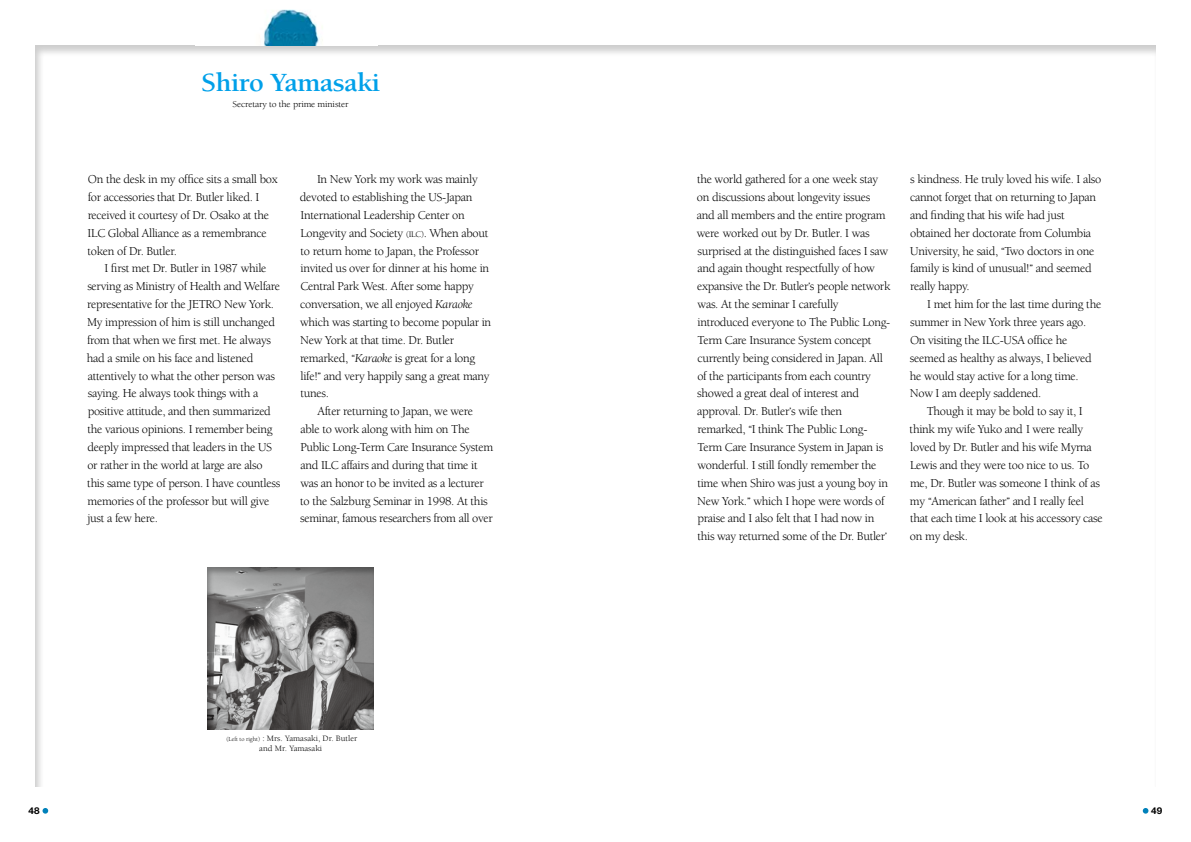
<style>
.page{position:relative;width:1191px;height:842px;background:#fff}
.page>*{position:absolute;margin:0;border:0;box-sizing:border-box;transform-origin:0 0}
.t1{font:700 26.9px "Berkeley";letter-spacing:-.015em;color:#00a0e9;scale:1.05 1}
.t2{font:12.4px/17.9px "Berkeley";letter-spacing:-.025em;color:#000}
.t3{font:700 9.4px "Helvetica Neue";color:#000;scale:1.05 1}
.t4{font:9.3px "Berkeley";letter-spacing:-.015em;color:#000;scale:1.05 1}
.t5{font:8.4px/10.6px "Berkeley";color:#000;text-align:center;scale:1.05 1}
.s1{font-size:8.7px}
.s2{font-style:italic}
.s3{font-family:"Ryumin Pr 6 N";font-size:9.9px}
.s4{font-size:6.2px}
</style>
<div class="page">
<svg style="left:43px;top:808px;width:5px;height:6px"></svg>
<svg style="left:1142px;top:808px;width:6px;height:6px"></svg>
<div style="left:206px;top:566px;width:167px;height:163px;background:#000;opacity:.3"></div>
<img style="left:264px;top:9px;width:55px;height:36px">
<h1 class="t1" style="left:201px;top:68px;width:172px">Shiro Yamasaki</h1>
<p class="t4" style="left:233px;top:99px;width:112px">Secretary to the prime minister</p>
<p class="t2" style="left:87px;top:170px;width:192px">On the desk in my office sits a small box for accessories that Dr. Butler liked. I received it courtesy of Dr. Osako at the ILC Global Alliance as a remembrance token of Dr. Butler.</p>
<p class="t2" style="left:87px;top:260px;width:195px;text-indent:18px">I first met Dr. Butler in 1987 while serving as Ministry of Health and Welfare representative for the JETRO New York.<br>My impression of him is still unchanged from that when we first met. He always had a smile on his face and listened attentively to what the other person was saying. He always took things with a positive attitude, and then summarized the various opinions. I remember being deeply impressed that leaders in the US or rather in the world at large are also this same type of person. I have countless memories of the professor but will give just a few here.</p>
<p class="t2" style="left:300px;top:170px;width:193px;text-indent:17px">In New York my work was mainly devoted to establishing the US-Japan International Leadership Center on Longevity and Society <span class="s1">(ILC)</span>. When about to return home to Japan, the Professor invited us over for dinner at his home in Central Park West. After some happy conversation, we all enjoyed <span class="s2">Karaoke </span>which was starting to become popular in New York at that time. Dr. Butler remarked, <span class="s3">“</span><span class="s2">Karaoke</span> is great for a long life!<span class="s3">”</span> and very happily sang a great many tunes.</p>
<p class="t2" style="left:300px;top:403px;width:195px;text-indent:17px">After returning to Japan, we were able to work along with him on The Public Long-Term Care Insurance System and ILC affairs and during that time it was an honor to be invited as a lecturer to the Salzburg Seminar in 1998. At this seminar, famous researchers from all over</p>
<p class="t5" style="left:226px;top:733px;width:126px"><span class="s4">(Left to right)</span> : Mrs. Yamasaki, Dr. Butler and Mr. Yamasaki</p>
<p class="t2" style="left:697px;top:170px;width:195px">the world gathered for a one week stay on discussions about longevity issues and all members and the entire program were worked out by Dr. Butler. I was surprised at the distinguished faces I saw and again thought respectfully of how expansive the Dr. Butler<span class="s3">ʼ</span>s people network was. At the seminar I carefully introduced everyone to The Public Long-Term Care Insurance System concept currently being considered in Japan. All of the participants from each country showed a great deal of interest and approval. Dr. Butler<span class="s3">ʼ</span>s wife then remarked, <span class="s3">“</span>I think The Public Long-Term Care Insurance System in Japan is wonderful. I still fondly remember the time when Shiro was just a young boy in New York.<span class="s3">”</span> which I hope were words of praise and I also felt that I had now in this way returned some of the Dr. Butler<span class="s3">ʼ</span></p>
<p class="t2" style="left:910px;top:170px;width:193px">s kindness. He truly loved his wife. I also cannot forget that on returning to Japan and finding that his wife had just obtained her doctorate from Columbia University, he said, <span class="s3">“</span>Two doctors in one family is kind of unusual!<span class="s3">”</span> and seemed really happy.</p>
<p class="t2" style="left:909px;top:295px;width:193px;text-indent:17px">I met him for the last time during the summer in New York three years ago.<br>On visiting the ILC-USA office he seemed as healthy as always, I believed he would stay active for a long time.<br>Now I am deeply saddened.</p>
<p class="t2" style="left:909px;top:403px;width:195px;text-indent:17px">Though it may be bold to say it, I think my wife Yuko and I were really loved by Dr. Butler and his wife Myrna Lewis and they were too nice to us. To me, Dr. Butler was someone I think of as my <span class="s3">“</span>American father<span class="s3">”</span> and I really feel that each time I look at his accessory case on my desk.</p>
<p class="t3" style="left:29px;top:804px;width:12px">48</p>
<p class="t3" style="left:1151px;top:804px;width:12px">49</p>
</div>
